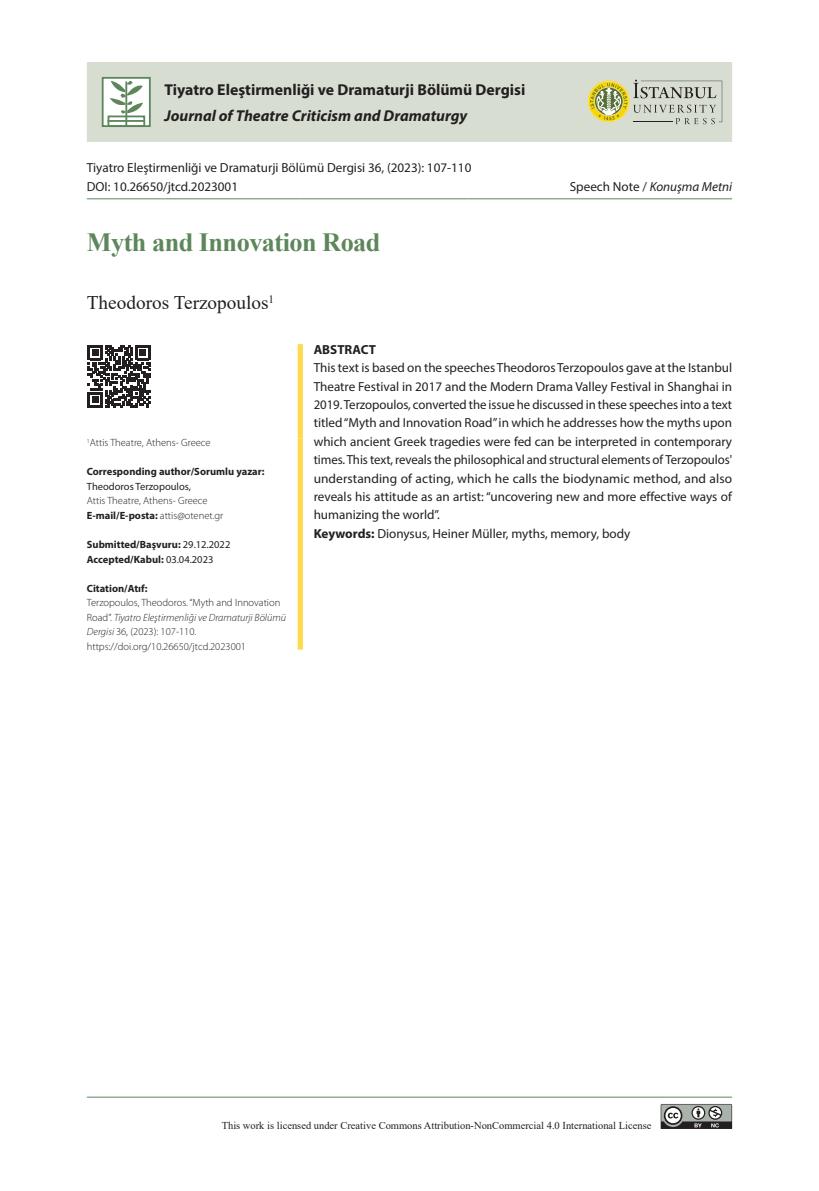
<style>
.page{position:relative;width:819px;height:1191px;background:#fff}
.page>*{position:absolute;margin:0;border:0;box-sizing:border-box;transform-origin:0 0}
.t1{font:700 26.25px "Times New Roman";letter-spacing:-.02em;color:#5d875a}
.t2{font:19.25px "Times New Roman";color:#231f20}
.t3{font:700 15.75px "Myriad Pro";color:#231f20}
.t4{font:italic 700 15.75px "Myriad Pro";color:#231f20}
.t5{font:13.12px/18.4px "Myriad Pro";color:#231f20}
.t6{font:italic 13.12px "Myriad Pro";color:#231f20}
.t7{font:700 13.12px "Myriad Pro";color:#231f20}
.t8{font:300 10.5px/14.5px "Myriad Pro";color:#231f20}
.t9{font:700 10.5px/14.5px "Myriad Pro";color:#231f20}
.t10{font:10.5px "Times New Roman";color:#231f20}
.t11{font:10.5px "Myriad Pro";color:#231f20}
.s1{font-style:normal}
.s2{font-weight:700}
.s3{font-weight:400}
.s4{font-style:italic}
</style>
<div class="page">
<div style="left:87px;top:62px;width:645px;height:80px;background:#d7ded1"></div>
<div style="left:297px;top:438px;width:6px;height:211px;background:#ffda4d"></div>
<div style="left:297px;top:344px;width:6px;height:94px;background:#ffda4d"></div>
<hr style="left:87px;top:198px;width:77px;height:1px;background:#5d875a">
<hr style="left:164px;top:198px;width:136px;height:1px;background:#5d875a">
<hr style="left:300px;top:198px;width:167px;height:1px;background:#5d875a">
<hr style="left:467px;top:198px;width:117px;height:1px;background:#5d875a">
<hr style="left:584px;top:198px;width:148px;height:1px;background:#5d875a">
<div style="left:102px;top:77px;width:49px;height:50px;background:#fff;border:2px solid #5d875a"></div>
<div style="left:107px;top:115px;width:38px;height:12px;border:2px solid #5d875a"></div>
<hr style="left:107px;top:120px;width:37px;height:2px;background:#5d875a">
<svg style="left:110px;top:81px;width:33px;height:33px"></svg>
<hr style="left:125px;top:81px;width:2px;height:46px;background:#5d875a">
<svg style="left:588px;top:80px;width:134px;height:44px;background:#c2c4a3"></svg>
<svg style="left:88px;top:345px;width:62px;height:62px"></svg>
<hr style="left:87px;top:1096px;width:645px;height:1px;background:#5d875a">
<svg style="left:660px;top:1104px;width:72px;height:25px;background:#818280"></svg>
<p class="t3" style="left:164px;top:79px;width:362px">Tiyatro Eleştirmenliği ve Dramaturji Bölümü Dergisi</p>
<p class="t4" style="left:164px;top:105px;width:304px">Journal of Theatre Criticism and Dramaturgy</p>
<p class="t5" style="left:87px;top:157px;width:386px;line-height:19.8px">Tiyatro Eleştirmenliği ve Dramaturji Bölümü Dergisi 36, (2023): 107-110<br>DOI: 10.26650/jtcd.2023001</p>
<h1 class="t1" style="left:87px;top:224px;width:295px">Myth and Innovation Road</h1>
<h2 class="t2" style="left:87px;top:289px;width:189px">Theodoros Terzopoulos<sup>1</sup></h2>
<p class="t6" style="left:570px;top:179px;width:164px"><span class="s1">Speech Note /</span> Konuşma Metni</p>
<p class="t8" style="left:87px;top:435px;width:125px"><sup>1</sup>Attis Theatre, Athens- Greece</p>
<p class="t9" style="left:87px;top:464px;width:179px">Corresponding author/Sorumlu yazar:</p>
<p class="t11" style="left:87px;top:480px;width:106px">Theodoros Terzopoulos,</p>
<p class="t8" style="left:87px;top:493px;width:138px">Attis Theatre, Athens- Greece<br><span class="s2">E-mail/E-posta:</span> attis@otenet.gr</p>
<p class="t9" style="left:87px;top:537px;width:145px">Submitted/Başvuru: <span class="s3">29.12.2022<br></span>Accepted/Kabul: <span class="s3">03.04.2023</span></p>
<p class="t9" style="left:87px;top:580px;width:62px">Citation/Atıf:</p>
<p class="t8" style="left:87px;top:595px;width:201px">Terzopoulos, Theodoros. “Myth and Innovation Road”. <span class="s4">Tiyatro Eleştirmenliği ve Dramaturji Bölümü Dergisi</span> 36, (2023): 107-110. https://doi.org/10.26650/jtcd.2023001</p>
<p class="t7" style="left:314px;top:341px;width:64px">ABSTRACT</p>
<p class="t5" style="left:314px;top:358px;width:420px">This text is based on the speeches Theodoros Terzopoulos gave at the Istanbul Theatre Festival in 2017 and the Modern Drama Valley Festival in Shanghai in 2019. Terzopoulos, converted the issue he discussed in these speeches into a text titled “Myth and Innovation Road” in which he addresses how the myths upon which ancient Greek tragedies were fed can be interpreted in contemporary times. This text, reveals the philosophical and structural elements of Terzopoulos' understanding of acting, which he calls the biodynamic method, and also reveals his attitude as an artist: “uncovering new and more effective ways of humanizing the world”.<br><span class="s2">Keywords:</span> Dionysus, Heiner Müller, myths, memory, body</p>
<p class="t10" style="left:222px;top:1118px;width:431px">This work is licensed under Creative Commons Attribution-NonCommercial 4.0 International License</p>
</div>
